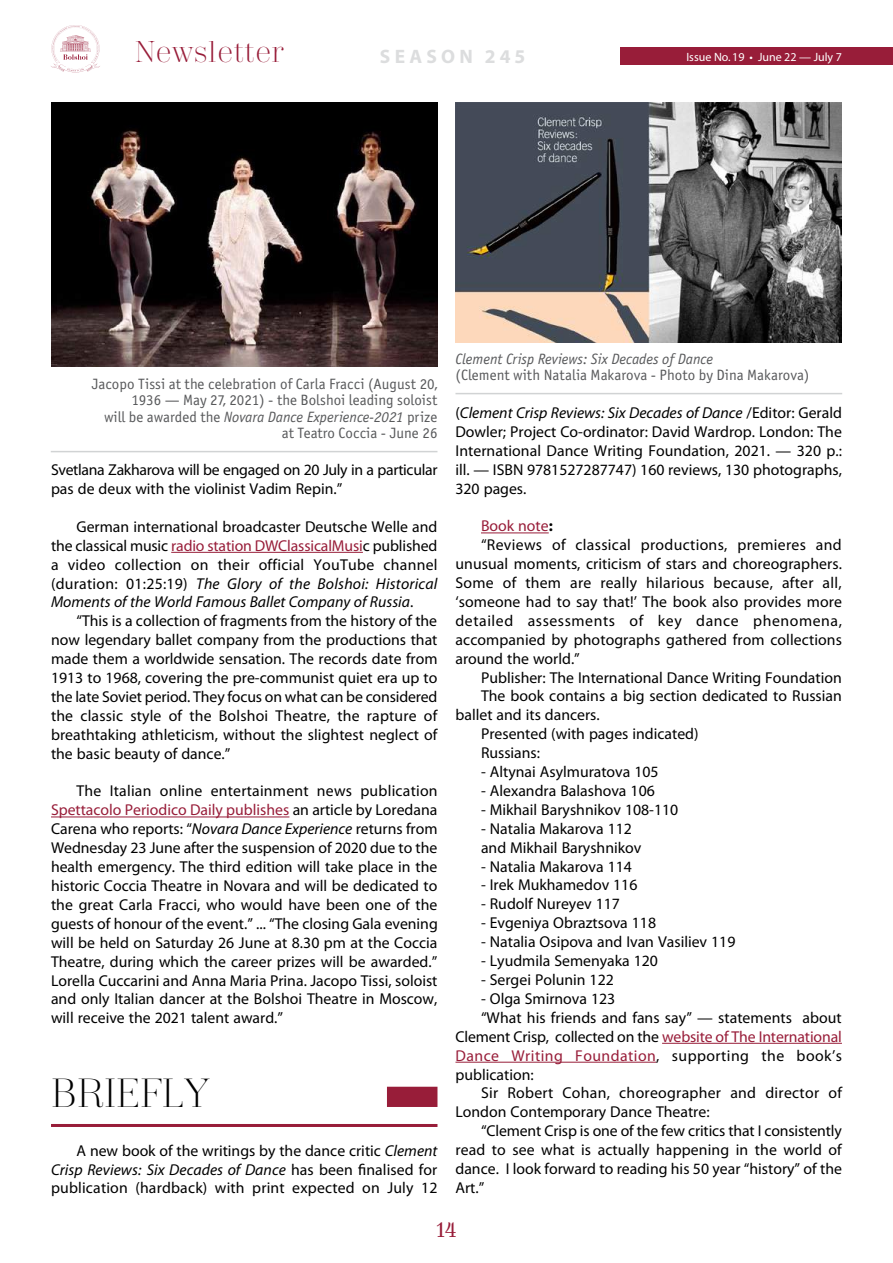
<style>
.page{position:relative;width:893px;height:1263px;background:#fff}
.page>*{position:absolute;margin:0;border:0;box-sizing:border-box;transform-origin:0 0}
.t1{font:300 40.5px "Trivia Serif";color:#000}
.t2{font:300 30px "Trivia Serif";color:#981d39}
.t3{font:21px "Trivia Serif 10 Demo";color:#981d39}
.t4{font:700 19.5px "Myriad Pro";letter-spacing:.22em;color:#dcddde}
.t5{font:15.75px/18.9px "Myriad Pro";color:#000;text-align:justify}
.t6{font:15.75px/18.9px "Myriad Pro";letter-spacing:-.02em;color:#000}
.t7{font:15.75px "Myriad Pro";letter-spacing:.02em;color:#000}
.t8{font:15.75px "Myriad Pro";letter-spacing:.03em;color:#981d39}
.t9{font:15.75px "Myriad Pro";letter-spacing:.035em;color:#000}
.t10{font:15.75px "Myriad Pro";color:#981d39}
.t11{font:15px/16.5px "Officina Sans Book ITC";color:#58595b;text-align:right}
.t12{font:italic 15px "Officina Sans Book ITC";color:#58595b}
.t13{font:12px "Myriad Pro";color:#fff}
.s1{font-style:italic}
.s2{color:#981d39}
.s3{font-weight:700;color:#000}
.s4{color:#000}
</style>
<div class="page">
<svg style="left:51px;top:25px;width:49px;height:47px"></svg>
<div style="left:621px;top:48px;width:272px;height:17px;background:#981d39"></div>
<hr style="left:481px;top:532px;width:68px;height:1px;background:#981d39">
<hr style="left:662px;top:1043px;width:180px;height:1px;background:#981d39">
<hr style="left:455px;top:1062px;width:201px;height:1px;background:#981d39">
<img style="left:51px;top:102px;width:386px;height:265px">
<hr style="left:51px;top:451px;width:386px;height:1px;background:#d1d3d4">
<hr style="left:171px;top:552px;width:192px;height:1px;background:#981d39">
<hr style="left:51px;top:816px;width:238px;height:1px;background:#981d39">
<div style="left:387px;top:1087px;width:50px;height:20px;background:#981d39"></div>
<hr style="left:51px;top:1124px;width:386px;height:3px;background:#981d39">
<img style="left:455px;top:102px;width:387px;height:240px">
<hr style="left:455px;top:393px;width:387px;height:1px;background:#d1d3d4">
<h2 class="t2" style="left:135px;top:36px;width:150px">Newsletter</h2>
<p class="t4" style="left:380px;top:44px;width:147px">SEASON 245</p>
<p class="t13" style="left:686px;top:49px;width:157px">Issue No.19 • June 22 — July 7</p>
<p class="t11" style="left:92px;top:375px;width:347px">Jacopo Tissi at the celebration of Carla Fracci (August 20, 1936 — May 27, 2021) - the Bolshoi leading soloist<br>will be awarded the <span class="s1">Novara Dance Experience-2021</span> prize at Teatro Coccia - June 26</p>
<p class="t6" style="left:51px;top:460px;width:388px">Svetlana Zakharova will be engaged on 20 July in a particular pas de deux with the violinist Vadim Repin.”</p>
<p class="t5" style="left:51px;top:517px;width:388px;text-indent:26px">German international broadcaster Deutsche Welle and the classical music <span class="s2">radio station DWClassicalMusi</span>c published a video collection on their official YouTube channel (duration: 01:25:19) <span class="s1">The Glory of the Bolshoi: Historical Moments of the World Famous Ballet Company of Russia</span>.</p>
<p class="t5" style="left:51px;top:611px;width:388px;text-indent:26px">“This is a collection of fragments from the history of the now legendary ballet company from the productions that made them a worldwide sensation. The records date from 1913 to 1968, covering the pre-communist quiet era up to the late Soviet period. They focus on what can be considered the classic style of the Bolshoi Theatre, the rapture of breathtaking athleticism, without the slightest neglect of the basic beauty of dance.”</p>
<p class="t5" style="left:51px;top:781px;width:388px;text-indent:26px">The Italian online entertainment news publication <span class="s2">Spettacolo Periodico Daily publishes</span> an article by Loredana Carena who reports: “<span class="s1">Novara Dance Experience</span> returns from Wednesday 23 June after the suspension of 2020 due to the health emergency. The third edition will take place in the historic Coccia Theatre in Novara and will be dedicated to the great Carla Fracci, who would have been one of the guests of honour of the event.” ... “The closing Gala evening will be held on Saturday 26 June at 8.30 pm at the Coccia Theatre, during which the career prizes will be awarded.” Lorella Cuccarini and Anna Maria Prina. Jacopo Tissi, soloist and only Italian dancer at the Bolshoi Theatre in Moscow, will receive the 2021 talent award.”</p>
<h1 class="t1" style="left:51px;top:1072px;width:160px">BRIEFLY</h1>
<p class="t5" style="left:51px;top:1141px;width:388px;text-indent:26px">A new book of the writings by the dance critic <span class="s1">Clement Crisp Reviews: Six Decades of Dance</span> has been finalised for publication (hardback) with print expected on July 12</p>
<p class="t12" style="left:455px;top:350px;width:259px">Clement Crisp Reviews: Six Decades of Dance</p>
<p class="t11" style="left:455px;top:367px;width:356px">(Clement with Natalia Makarova - Photo by Dina Makarova)</p>
<p class="t5" style="left:455px;top:403px;width:388px">(<span class="s1">Clement Crisp Reviews: Six Decades of Dance</span> /Editor: Gerald Dowler; Project Co-ordinator: David Wardrop. London: The International Dance Writing Foundation, 2021. — 320 р.: ill. — ISBN 9781527287747) 160 reviews, 130 photographs, 320 pages.</p>
<p class="t10" style="left:481px;top:516px;width:73px">Book note<span class="s3">:</span></p>
<p class="t7" style="left:481px;top:535px;width:362px">“Reviews of classical productions, premieres and</p>
<p class="t5" style="left:455px;top:554px;width:388px">unusual moments, criticism of stars and choreographers.</p>
<p class="t5" style="left:455px;top:573px;width:388px">Some of them are really hilarious because, after all,</p>
<p class="t5" style="left:455px;top:592px;width:388px">‘someone had to say that!’ The book also provides more</p>
<p class="t9" style="left:455px;top:611px;width:388px">detailed assessments of key dance phenomena,</p>
<p class="t5" style="left:455px;top:630px;width:388px">accompanied by photographs gathered from collections</p>
<p class="t5" style="left:455px;top:649px;width:126px">around the world.”</p>
<p class="t5" style="left:481px;top:667px;width:362px">Publisher: The International Dance Writing Foundation</p>
<p class="t5" style="left:481px;top:686px;width:362px">The book contains a big section dedicated to Russian</p>
<p class="t5" style="left:455px;top:705px;width:146px">ballet and its dancers.</p>
<p class="t5" style="left:481px;top:724px;width:219px">Presented (with pages indicated)</p>
<p class="t5" style="left:481px;top:743px;width:61px">Russians:</p>
<p class="t5" style="left:481px;top:762px;width:179px">- Altynai Asylmuratova 105</p>
<p class="t5" style="left:481px;top:781px;width:175px">- Alexandra Balashova 106</p>
<p class="t5" style="left:481px;top:800px;width:199px">- Mikhail Baryshnikov 108-110</p>
<p class="t5" style="left:481px;top:819px;width:162px">- Natalia Makarova 112 and Mikhail Baryshnikov</p>
<p class="t5" style="left:481px;top:856px;width:153px">- Natalia Makarova 114</p>
<p class="t5" style="left:481px;top:875px;width:158px">- Irek Mukhamedov 116</p>
<p class="t5" style="left:481px;top:894px;width:141px">- Rudolf Nureyev 117</p>
<p class="t5" style="left:481px;top:913px;width:177px">- Evgeniya Obraztsova 118</p>
<p class="t5" style="left:481px;top:932px;width:256px">- Natalia Osipova and Ivan Vasiliev 119</p>
<p class="t5" style="left:481px;top:951px;width:179px">- Lyudmila Semenyaka 120</p>
<p class="t5" style="left:481px;top:970px;width:134px">- Sergei Polunin 122</p>
<p class="t5" style="left:481px;top:989px;width:136px">- Olga Smirnova 123</p>
<p class="t5" style="left:481px;top:1008px;width:362px">“What his friends and fans say” — statements about</p>
<p class="t5" style="left:455px;top:1027px;width:388px">Clement Crisp, collected on the <span class="s2">website of The International</span></p>
<p class="t8" style="left:455px;top:1045px;width:388px">Dance Writing Foundation<span class="s4">, supporting the book’s</span></p>
<p class="t5" style="left:455px;top:1064px;width:80px">publication:</p>
<p class="t7" style="left:481px;top:1083px;width:362px">Sir Robert Cohan, choreographer and director of</p>
<p class="t5" style="left:455px;top:1102px;width:256px">London Contemporary Dance Theatre:</p>
<p class="t5" style="left:481px;top:1121px;width:362px">“Clement Crisp is one of the few critics that I consistently</p>
<p class="t5" style="left:455px;top:1140px;width:388px">read to see what is actually happening in the world of</p>
<p class="t5" style="left:455px;top:1159px;width:388px">dance. I look forward to reading his 50 year “history” of the</p>
<p class="t5" style="left:455px;top:1178px;width:30px">Art.”</p>
<h3 class="t3" style="left:437px;top:1217px;width:21px">14</h3>
</div>
